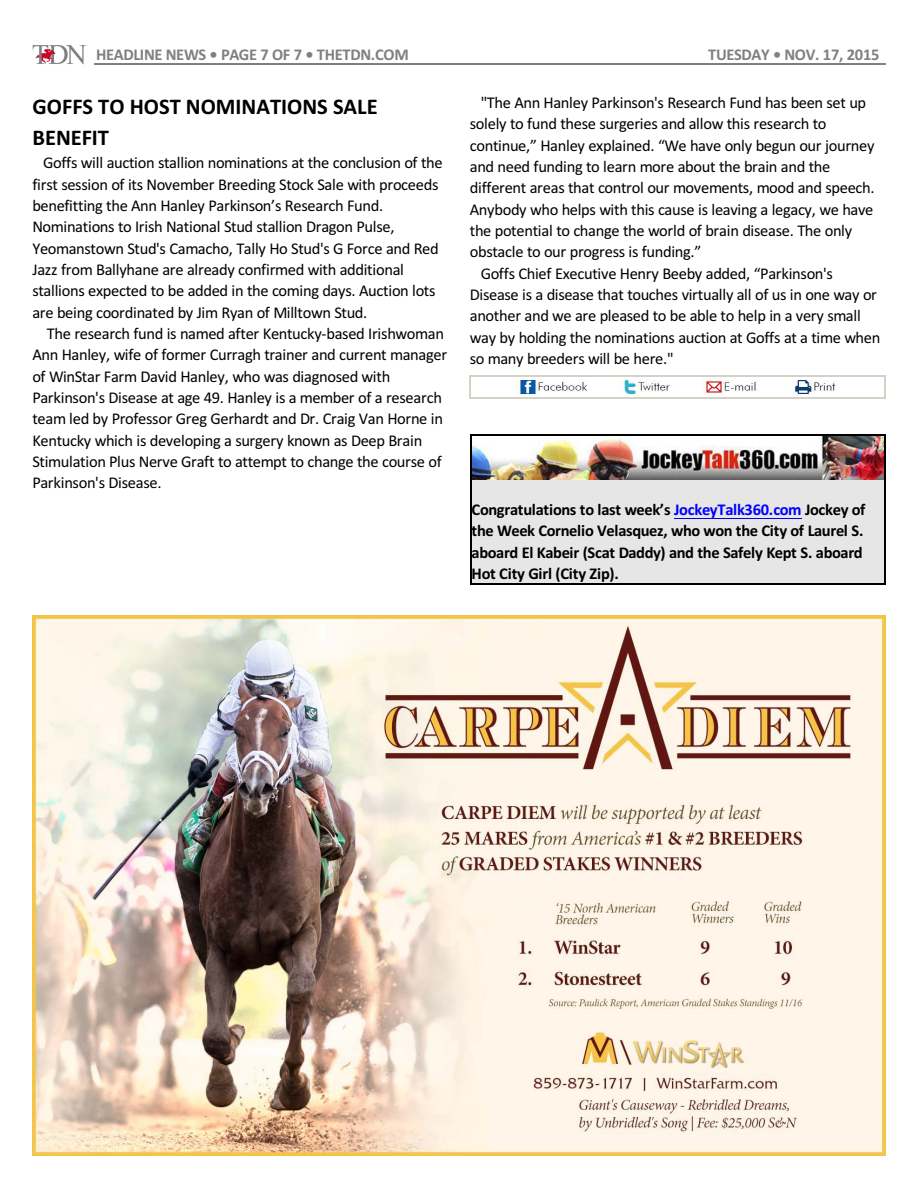
<style>
.page{position:relative;width:918px;height:1188px;background:#fff}
.page>*{position:absolute;margin:0;border:0;box-sizing:border-box;transform-origin:0 0}
.t1{font:700 22.5px/30.3px "Calibri";color:#000}
.t2{font:16.5px/21.3px "Calibri";letter-spacing:-.02em;color:#000}
.t3{font:700 16.5px/21.3px "Calibri";letter-spacing:-.025em;color:#000}
.t4{font:700 16.5px "Calibri";letter-spacing:-.02em;color:#808080}
.s1{color:#00f}
</style>
<div class="page">
<hr style="left:94px;top:64px;width:791px;height:1px;background:#808080">
<img style="left:32px;top:45px;width:55px;height:20px">
<img style="left:32px;top:615px;width:854px;height:541px">
<img style="left:471px;top:377px;width:413px;height:21px">
<svg style="left:470px;top:377px;width:1px;height:21px"></svg>
<svg style="left:884px;top:377px;width:1px;height:21px"></svg>
<hr style="left:470px;top:375px;width:415px;height:2px;background:#d4d1c7">
<hr style="left:470px;top:398px;width:415px;height:1px;background:#d4d1c7">
<div style="left:470px;top:435px;width:416px;height:150px;background:#e6e6e6"></div>
<hr style="left:674px;top:518px;width:127px;height:1px;background:#00f">
<img style="left:472px;top:436px;width:413px;height:43px">
<hr style="left:470px;top:435px;width:1px;height:149px;background:#000">
<hr style="left:885px;top:435px;width:1px;height:149px;background:#000">
<hr style="left:470px;top:435px;width:416px;height:1px;background:#000">
<hr style="left:470px;top:583px;width:416px;height:2px;background:#000">
<p class="t4" style="left:96px;top:47px;width:314px">HEADLINE NEWS • PAGE 7 OF 7 • THETDN.COM</p>
<p class="t4" style="left:708px;top:47px;width:173px">TUESDAY • NOV. 17, 2015</p>
<h1 class="t1" style="left:32px;top:94px;width:347px">GOFFS TO HOST NOMINATIONS SALE<br>BENEFIT</h1>
<p class="t2" style="left:32px;top:154px;width:412px;text-indent:11px">Goffs will auction stallion nominations at the conclusion of the first session of its November Breeding Stock Sale with proceeds benefitting the Ann Hanley Parkinson’s Research Fund.<br>Nominations to Irish National Stud stallion Dragon Pulse, Yeomanstown Stud's Camacho, Tally Ho Stud's G Force and Red Jazz from Ballyhane are already confirmed with additional stallions expected to be added in the coming days. Auction lots are being coordinated by Jim Ryan of Milltown Stud.</p>
<p class="t2" style="left:32px;top:324px;width:416px;text-indent:14px">The research fund is named after Kentucky-based Irishwoman Ann Hanley, wife of former Curragh trainer and current manager of WinStar Farm David Hanley, who was diagnosed with Parkinson's Disease at age 49. Hanley is a member of a research team led by Professor Greg Gerhardt and Dr. Craig Van Horne in Kentucky which is developing a surgery known as Deep Brain Stimulation Plus Nerve Graft to attempt to change the course of Parkinson's Disease.</p>
<p class="t2" style="left:481px;top:93px;width:387px">"The Ann Hanley Parkinson's Research Fund has been set up</p>
<p class="t2" style="left:470px;top:114px;width:358px">solely to fund these surgeries and allow this research to</p>
<p class="t2" style="left:470px;top:136px;width:406px">continue,” Hanley explained. “We have only begun our journey</p>
<p class="t2" style="left:470px;top:157px;width:362px">and need funding to learn more about the brain and the</p>
<p class="t2" style="left:470px;top:179px;width:406px">different areas that control our movements, mood and speech.</p>
<p class="t2" style="left:470px;top:200px;width:405px">Anybody who helps with this cause is leaving a legacy, we have</p>
<p class="t2" style="left:470px;top:221px;width:384px">the potential to change the world of brain disease. The only</p>
<p class="t2" style="left:470px;top:242px;width:233px">obstacle to our progress is funding.”</p>
<p class="t2" style="left:481px;top:264px;width:354px">Goffs Chief Executive Henry Beeby added, “Parkinson's</p>
<p class="t2" style="left:470px;top:285px;width:409px">Disease is a disease that touches virtually all of us in one way or</p>
<p class="t2" style="left:470px;top:307px;width:393px">another and we are pleased to be able to help in a very small</p>
<p class="t2" style="left:470px;top:328px;width:412px">way by holding the nominations auction at Goffs at a time when</p>
<p class="t2" style="left:470px;top:349px;width:205px">so many breeders will be here."</p>
<p class="t3" style="left:472px;top:500px;width:395px">Congratulations to last week’s <span class="s1">JockeyTalk360.com</span> Jockey of the Week Cornelio Velasquez, who won the City of Laurel S. aboard El Kabeir (Scat Daddy) and the Safely Kept S. aboard Hot City Girl (City Zip).</p>
</div>
